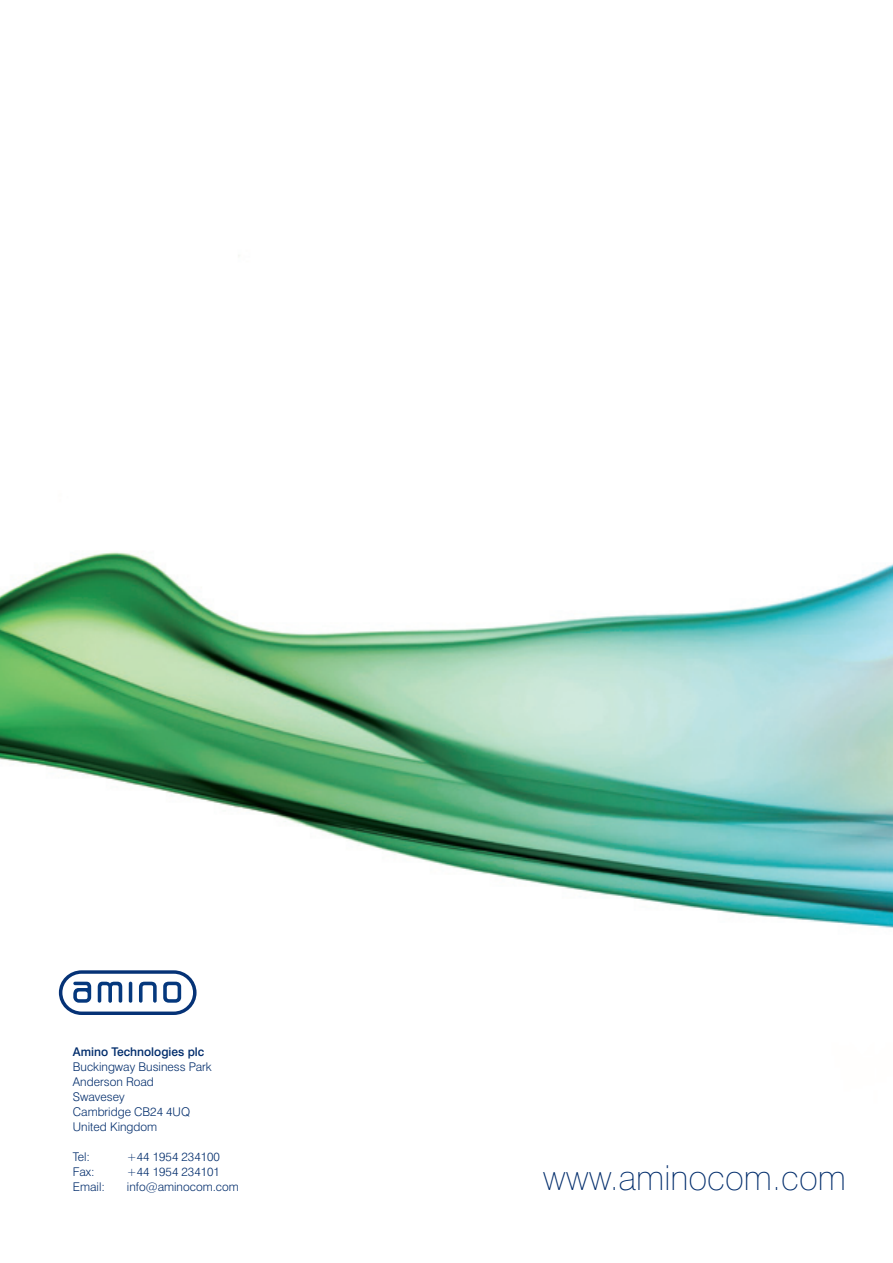
<style>
.page{position:relative;width:893px;height:1263px;background:#fff}
.page>*{position:absolute;margin:0;border:0;box-sizing:border-box;transform-origin:0 0}
.t1{font:100 34.5px "Swiss 721 BT";color:#002c6b}
.t2{font:300 12px "Swiss 721 BT";color:#002c6b}
.t3{font:500 12px "Swiss 721 BT";color:#002c6b}
</style>
<div class="page">
<img style="left:0;top:255px;width:893px;height:740px">
<svg style="left:59px;top:970px;width:138px;height:45px"></svg>
<p class="t3" style="left:73px;top:1044px;width:133px">Amino Technologies plc</p>
<p class="t2" style="left:73px;top:1059px;width:140px">Buckingway Business Park</p>
<p class="t2" style="left:73px;top:1074px;width:82px">Anderson Road</p>
<p class="t2" style="left:73px;top:1089px;width:53px">Swavesey</p>
<p class="t2" style="left:73px;top:1104px;width:119px">Cambridge CB24 4UQ</p>
<p class="t2" style="left:73px;top:1119px;width:86px">United Kingdom</p>
<p class="t2" style="left:73px;top:1149px;width:19px">Tel:</p>
<p class="t2" style="left:127px;top:1149px;width:94px">+44 1954 234100</p>
<p class="t2" style="left:73px;top:1164px;width:23px">Fax:</p>
<p class="t2" style="left:127px;top:1164px;width:94px">+44 1954 234101</p>
<p class="t2" style="left:73px;top:1179px;width:34px">Email:</p>
<p class="t2" style="left:127px;top:1179px;width:113px">info@aminocom.com</p>
<p class="t1" style="left:543px;top:1156px;width:305px">www.aminocom.com</p>
</div>
